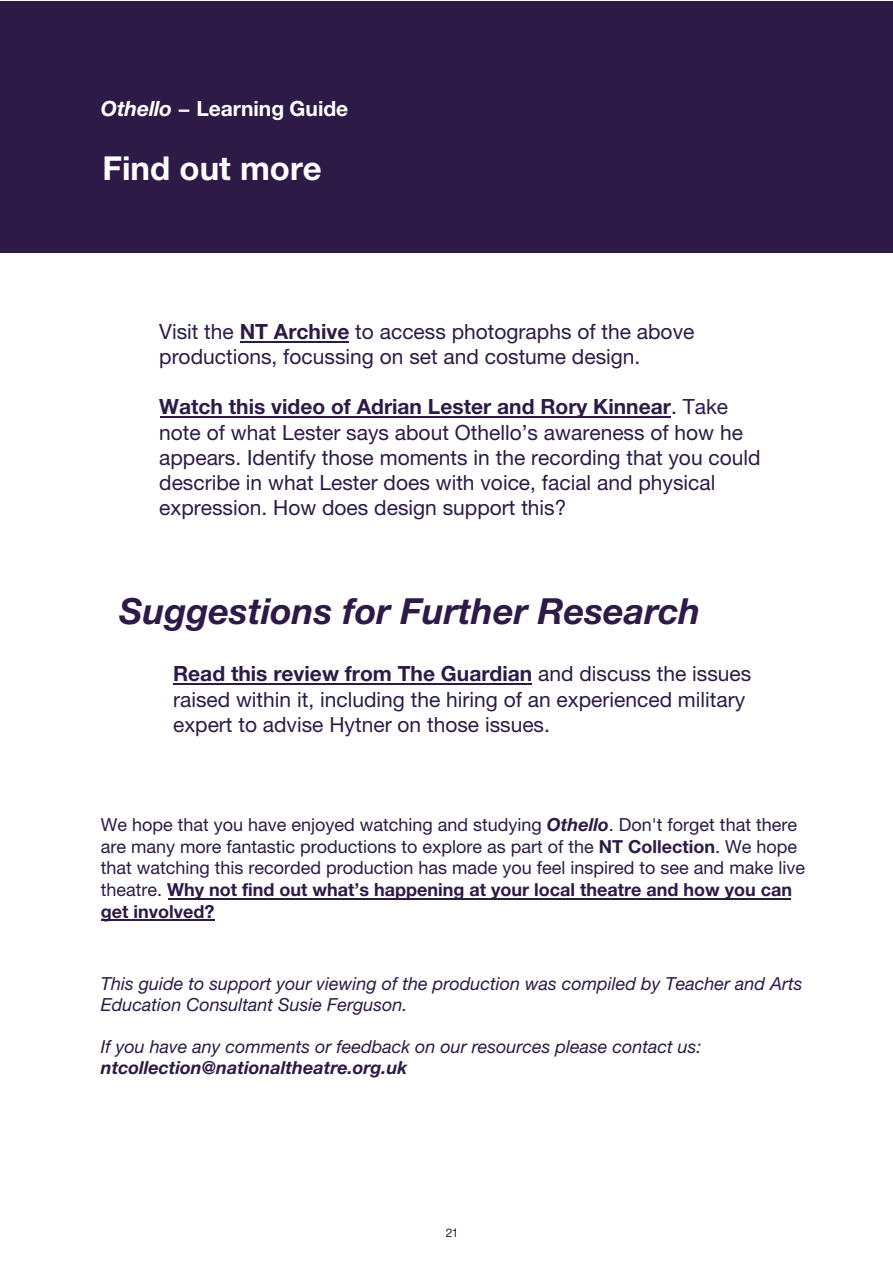
<style>
.page{position:relative;width:893px;height:1263px;background:#fff}
.page>*{position:absolute;margin:0;border:0;box-sizing:border-box;transform-origin:0 0}
.t1{font:italic 700 36px "Helvetica Neue LT Std";color:#2e1a47}
.t2{font:700 33px "Helvetica Neue LT Std";color:#fff}
.t3{font:21px/25.2px "Helvetica Neue LT Std";color:#2e1a47}
.t4{font:700 21px "Helvetica Neue LT Std";color:#fff}
.t5{font:18px/21.6px "Helvetica Neue LT Std";color:#2d1a46}
.t6{font:italic 18px/21.6px "Helvetica Neue LT Std";color:#2d1a46}
.t7{font:italic 700 18px "Helvetica Neue LT Std";color:#2d1a46}
.t8{font:12px "Helvetica Neue LT Std";color:#2e1a47}
.s1{font-style:italic}
.s2{font-weight:700}
.s3{font-weight:700;font-style:italic}
</style>
<div class="page">
<div style="left:0;top:1px;width:893px;height:252px;background:#2e1a47"></div>
<hr style="left:174px;top:684px;width:358px;height:1px;background:#2e1a47">
<hr style="left:160px;top:417px;width:511px;height:1px;background:#2e1a47">
<hr style="left:240px;top:341px;width:109px;height:1px;background:#2e1a47">
<hr style="left:101px;top:920px;width:113px;height:1px;background:#2d1a46">
<hr style="left:169px;top:898px;width:622px;height:1px;background:#2d1a46">
<p class="t4" style="left:101px;top:96px;width:249px"><span class="s1">Othello</span> − Learning Guide</p>
<h2 class="t2" style="left:103px;top:147px;width:221px">Find out more</h2>
<p class="t3" style="left:159px;top:318px;width:537px">Visit the <span class="s2">NT Archive</span> to access photographs of the above productions, focussing on set and costume design.</p>
<p class="t3" style="left:159px;top:394px;width:603px"><span class="s2">Watch this video of Adrian Lester and Rory Kinnear</span>. Take note of what Lester says about Othello’s awareness of how he appears. Identify those moments in the recording that you could describe in what Lester does with voice, facial and physical expression. How does design support this?</p>
<h1 class="t1" style="left:119px;top:588px;width:583px">Suggestions for Further Research</h1>
<p class="t3" style="left:173px;top:661px;width:580px"><span class="s2">Read this review from The Guardian</span> and discuss the issues raised within it, including the hiring of an experienced military expert to advise Hytner on those issues.</p>
<p class="t5" style="left:101px;top:814px;width:706px">We hope that you have enjoyed watching and studying <span class="s3">Othello</span>. Don't forget that there are many more fantastic productions to explore as part of the <span class="s2">NT Collection</span>. We hope that watching this recorded production has made you feel inspired to see and make live theatre. <span class="s2">Why not find out what’s happening at your local theatre and how you can get involved?</span></p>
<p class="t6" style="left:101px;top:972px;width:703px">This guide to support your viewing of the production was compiled by Teacher and Arts<br>Education Consultant Susie Ferguson.</p>
<p class="t6" style="left:101px;top:1036px;width:602px">If you have any comments or feedback on our resources please contact us:</p>
<p class="t7" style="left:101px;top:1056px;width:308px">ntcollection@nationaltheatre.org.uk</p>
<p class="t8" style="left:446px;top:1225px;width:14px">21</p>
</div>
